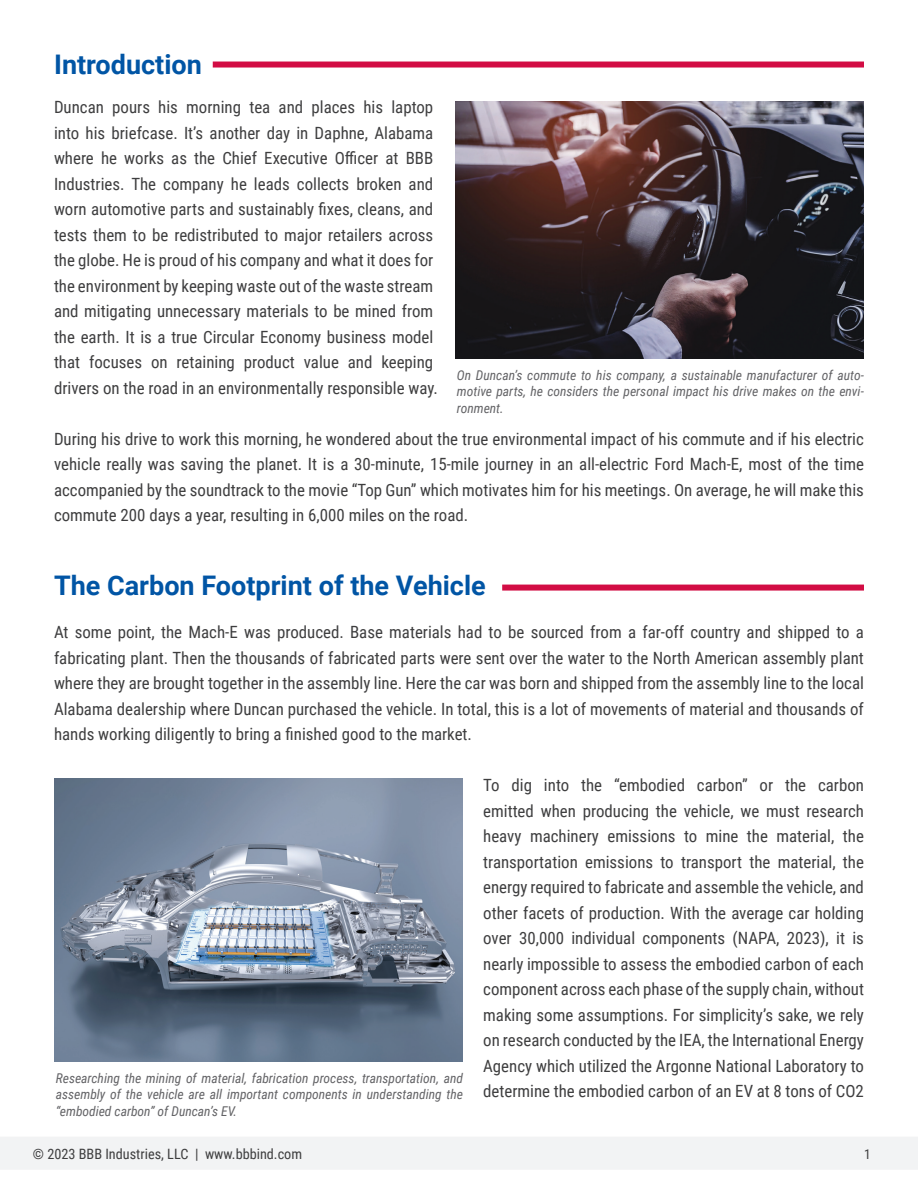
<style>
.page{position:relative;width:918px;height:1188px;background:#fff}
.page>*{position:absolute;margin:0;border:0;box-sizing:border-box;transform-origin:0 0}
.t1{font:700 27px "Roboto";color:#0155a5}
.t2{font:16.8px/25.5px "Roboto Condensed";color:#3e3e3f;text-align:justify}
.t3{font:14.25px "Roboto Condensed";color:#3e3e3f}
.t4{font:italic 13.5px/16.5px "Roboto Condensed";color:#636366;text-align:justify}
.t5{font:13.5px "Roboto Condensed";color:#3e3e3f}
</style>
<div class="page">
<div style="left:0;top:1137px;width:918px;height:32px;background:#f2f3f4"></div>
<div style="left:213px;top:62px;width:651px;height:6px;background:#d20d44"></div>
<div style="left:502px;top:585px;width:362px;height:6px;background:#d20d44"></div>
<img style="left:455px;top:101px;width:409px;height:257px">
<img style="left:54px;top:779px;width:409px;height:283px">
<h1 class="t1" style="left:54px;top:45px;width:149px">Introduction</h1>
<p class="t2" style="left:54px;top:94px;width:385px;text-align:left">Duncan pours his morning tea and places his laptop into his briefcase. It’s another day in Daphne, Alabama where he works as the Chief Executive Officer at BBB Industries. The company he leads collects broken and worn automotive parts and sustainably fixes, cleans, and tests them to be redistributed to major retailers across the globe. He is proud of his company and what it does for the environment by keeping waste out of the waste stream and mitigating unnecessary materials to be mined from the earth. It is a true Circular Economy business model that focuses on retaining product value and keeping drivers on the road in an environmentally responsible way.</p>
<p class="t2" style="left:54px;top:425px;width:812px">During his drive to work this morning, he wondered about the true environmental impact of his commute and if his electric vehicle really was saving the planet. It is a 30-minute, 15-mile journey in an all-electric Ford Mach-E, most of the time accompanied by the soundtrack to the movie “Top Gun” which motivates him for his meetings. On average, he will make this commute 200 days a year, resulting in 6,000 miles on the road.</p>
<p class="t4" style="left:457px;top:366px;width:409px">On Duncan’s commute to his company, a sustainable manufacturer of auto&shy;motive parts, he considers the personal impact his drive makes on the envi&shy;ronment.</p>
<h1 class="t1" style="left:54px;top:567px;width:433px">The Carbon Footprint of the Vehicle</h1>
<p class="t2" style="left:54px;top:619px;width:812px">At some point, the Mach-E was produced. Base materials had to be sourced from a far-off country and shipped to a fabricating plant. Then the thousands of fabricated parts were sent over the water to the North American assembly plant where they are brought together in the assembly line. Here the car was born and shipped from the assembly line to the local Alabama dealership where Duncan purchased the vehicle. In total, this is a lot of movements of material and thousands of hands working diligently to bring a finished good to the market.</p>
<p class="t2" style="left:483px;top:772px;width:382px">To dig into the “embodied carbon” or the carbon emitted when producing the vehicle, we must research heavy machinery emissions to mine the material, the transportation emissions to transport the material, the energy required to fabricate and assemble the vehicle, and other facets of production. With the average car holding over 30,000 individual components (NAPA, 2023), it is nearly impossible to assess the embodied carbon of each component across each phase of the supply chain, without making some assumptions. For simplicity’s sake, we rely on research conducted by the IEA, the International Energy Agency which utilized the Argonne National Laboratory to determine the embodied carbon of an EV at 8 tons of CO2</p>
<p class="t4" style="left:56px;top:1069px;width:409px">Researching the mining of material, fabrication process, transportation, and assembly of the vehicle are all important components in understanding the “embodied carbon” of Duncan’s EV.</p>
<p class="t3" style="left:33px;top:1144px;width:271px">© 2023 BBB Industries, LLC | www.bbbind.com</p>
<p class="t5" style="left:864px;top:1145px;width:8px">1</p>
</div>
